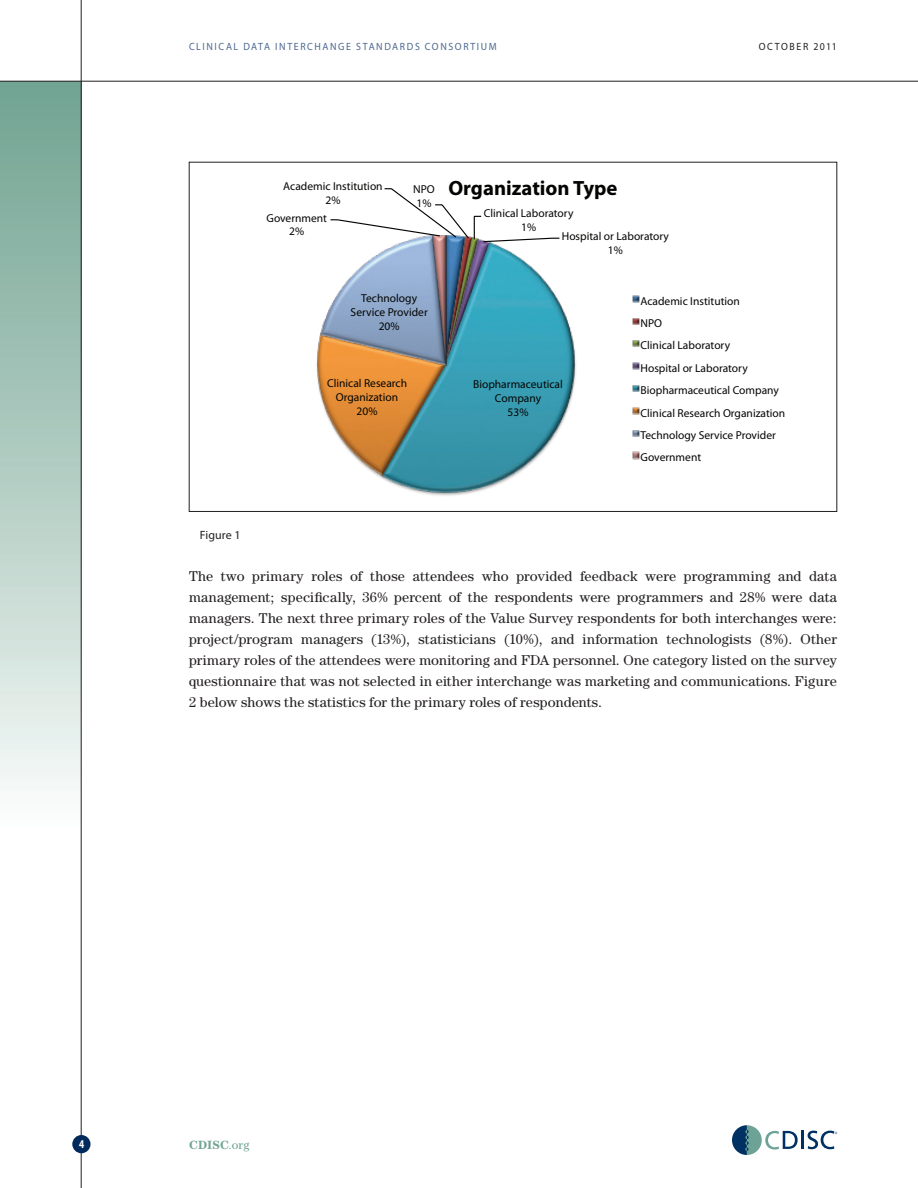
<style>
.page{position:relative;width:918px;height:1188px;background:#fff}
.page>*{position:absolute;margin:0;border:0;box-sizing:border-box;transform-origin:0 0}
.t1{font:700 20.7px "Myriad Pro";color:#040503}
.t2{font:14.25px/21px "Century";letter-spacing:.01em;color:#231f20;text-align:justify}
.t3{font:700 12px "Century";letter-spacing:.01em;color:#71a492}
.t4{font:12px "Myriad Pro";color:#231f20}
.t5{font:700 condensed 12px "Myriad Pro";color:#fff}
.t6{font:11.55px/13.8px "Myriad Pro";color:#040503;text-align:center}
.t7{font:10.5px "Myriad Pro";letter-spacing:.16em;color:#4d6791;scale:.94 1}
.t8{font:10.5px "Myriad Pro";letter-spacing:.15em;color:#231f20;scale:.94 1}
.s1{font-weight:400}
</style>
<div class="page">
<div style="left:0;top:81px;width:81px;height:873px;background:linear-gradient(to bottom,#6ea18f,#fff)"></div>
<hr style="left:0;top:81px;width:918px;height:1px;background:#231f20">
<hr style="left:81px;top:0;width:1px;height:1188px;background:#231f20">
<div style="left:72px;top:1135px;width:19px;height:18px;background:#00295c;border-radius:50%"></div>
<hr style="left:801px;top:1131px;width:3px;height:18px;background:#003163">
<svg style="left:732px;top:1125px;width:66px;height:30px"></svg>
<svg style="left:808px;top:1131px;width:29px;height:18px"></svg>
<svg style="left:317px;top:188px;width:323px;height:308px"></svg>
<p class="t7" style="left:189px;top:40px;width:329px">Clinic al Data Interchange Standards Consorti um</p>
<p class="t8" style="left:759px;top:40px;width:85px">Oc tober 2011</p>
<p class="t6" style="left:283px;top:180px;width:101px">Academic Institution<br>2%</p>
<p class="t6" style="left:413px;top:182px;width:23px;text-align:left">NPO<br>1%</p>
<p class="t6" style="left:267px;top:211px;width:62px">Government<br>2%</p>
<h1 class="t1" style="left:448px;top:175px;width:171px">Organization Type</h1>
<p class="t6" style="left:484px;top:206px;width:91px">Clinical Laboratory<br>1%</p>
<p class="t6" style="left:562px;top:229px;width:109px">Hospital or Laboratory<br>1%</p>
<p class="t6" style="left:351px;top:291px;width:79px">Technology<br>Service Provider<br>20%</p>
<p class="t6" style="left:327px;top:376px;width:82px">Clinical Research<br>Organization<br>20%</p>
<p class="t6" style="left:473px;top:377px;width:91px">Biopharmaceutical<br>Company<br>53%</p>
<p class="t6" style="left:641px;top:290px;width:146px;line-height:22.4px;text-align:left">Academic Institution<br>NPO<br>Clinical Laboratory<br>Hospital or Laboratory<br>Biopharmaceutical Company<br>Clinical Research Organization<br>Technology Service Provider<br>Government</p>
<p class="t4" style="left:200px;top:528px;width:42px">Figure 1</p>
<p class="t2" style="left:189px;top:566px;width:649px">The two primary roles of those attendees who provided feedback were programming and data management; specifically, 36% percent of the respondents were programmers and 28% were data managers. The next three primary roles of the Value Survey respondents for both interchanges were: project/program managers (13%), statisticians (10%), and information technologists (8%). Other primary roles of the attendees were monitoring and FDA personnel. One category listed on the survey questionnaire that was not selected in either interchange was marketing and communications. Figure 2 below shows the statistics for the primary roles of respondents.</p>
<p class="t5" style="left:79px;top:1137px;width:7px">4</p>
<p class="t3" style="left:189px;top:1138px;width:62px">CDISC<span class="s1">.org</span></p>
</div>
